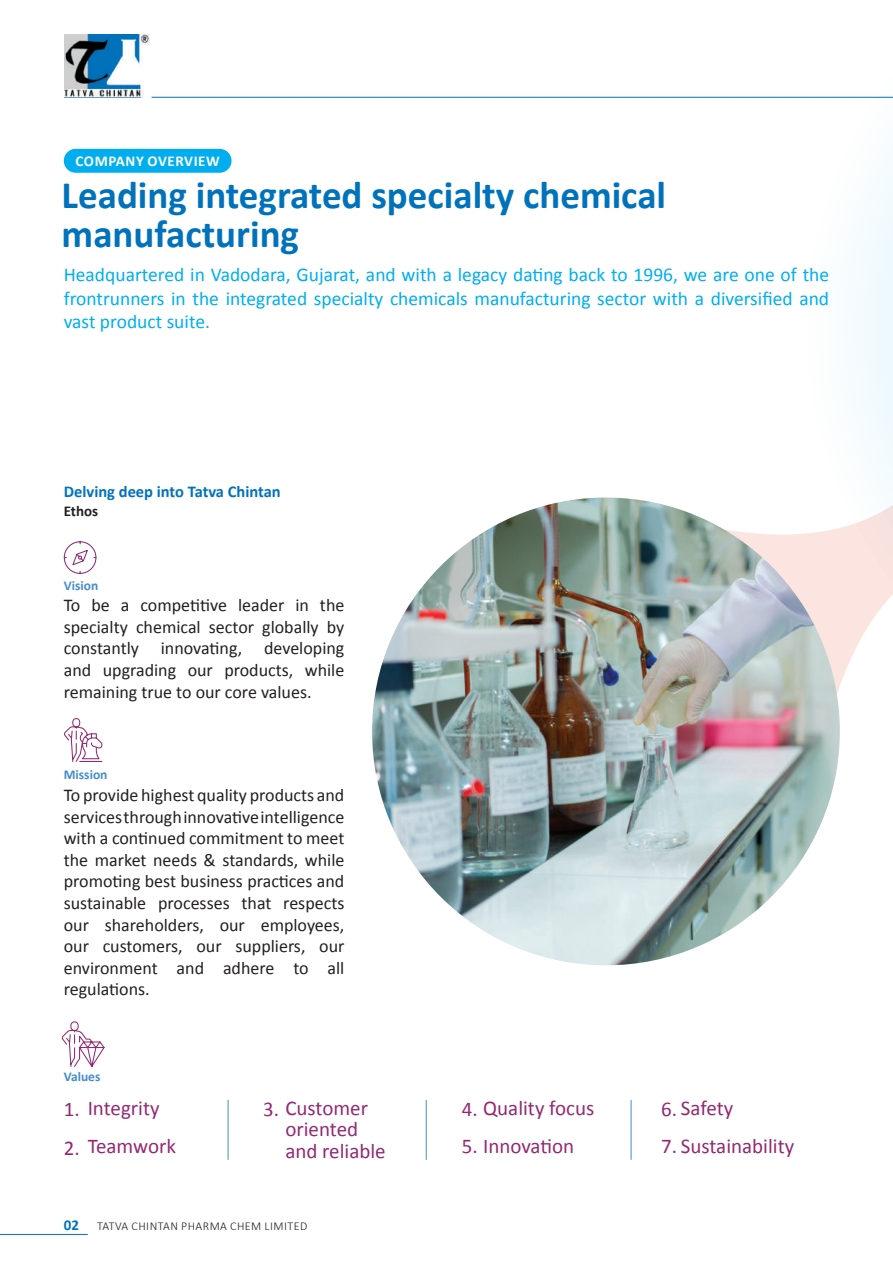
<style>
.page{position:relative;width:893px;height:1263px;background:#fff}
.page>*{position:absolute;margin:0;border:0;box-sizing:border-box;transform-origin:0 0}
.t1{font:700 39px/39px "Calibri";color:#0072bc}
.t2{font:21px/21.6px "Calibri";color:#932972}
.t3{font:19.5px/23.4px "Calibri";color:#00aeef;text-align:justify}
.t4{font:18px/21.6px "Calibri";color:#231f20;text-align:justify}
.t5{font:700 16.5px "Calibri";color:#0072bc}
.t6{font:700 15px "Calibri";letter-spacing:.04em;color:#fff}
.t7{font:700 15px "Calibri";color:#231f20}
.t8{font:700 13.5px "Calibri";color:#448dcb}
.t9{font:300 12px "Calibri";letter-spacing:.04em;color:#231f20}
.s1{font-weight:700;font-size:15px;color:#0072bc}
</style>
<div class="page">
<img style="left:65px;top:35px;width:85px;height:63px">
<svg style="left:389px;top:164px;width:504px;height:781px"></svg>
<img style="left:372px;top:497px;width:468px;height:468px;border-radius:234px">
<svg style="left:63px;top:541px;width:34px;height:33px"></svg>
<svg style="left:64px;top:718px;width:39px;height:44px"></svg>
<svg style="left:61px;top:1021px;width:44px;height:46px"></svg>
<hr style="left:228px;top:1100px;width:1px;height:60px;background:#448dcb">
<hr style="left:426px;top:1100px;width:1px;height:60px;background:#448dcb">
<hr style="left:631px;top:1100px;width:1px;height:60px;background:#448dcb">
<hr style="left:152px;top:97px;width:741px;height:1px;background:#0072bc">
<hr style="left:0;top:1234px;width:88px;height:1px;background:#0072bc">
<div style="left:64px;top:149px;width:168px;height:24px;background:#00aeef;border-radius:12px"></div>
<p class="t6" style="left:76px;top:152px;width:146px">COMPANY OVERVIEW</p>
<h1 class="t1" style="left:62px;top:175px;width:606px">Leading integrated specialty chemical manufacturing</h1>
<p class="t3" style="left:64px;top:263px;width:767px">Headquartered in Vadodara, Gujarat, and with a legacy dating back to 1996, we are one of the frontrunners in the integrated specialty chemicals manufacturing sector with a diversified and vast product suite.</p>
<p class="t5" style="left:64px;top:481px;width:218px">Delving deep into Tatva Chintan</p>
<p class="t7" style="left:64px;top:502px;width:36px">Ethos</p>
<p class="t8" style="left:64px;top:576px;width:36px">Vision</p>
<p class="t4" style="left:64px;top:594px;width:282px">To be a competitive leader in the specialty chemical sector globally by constantly innovating, developing and upgrading our products, while remaining true to our core values.</p>
<p class="t8" style="left:64px;top:766px;width:45px">Mission</p>
<p class="t4" style="left:64px;top:784px;width:282px">To provide highest quality products and services through innovative intelligence with a continued commitment to meet the market needs &amp; standards, while promoting best business practices and sustainable processes that respects our shareholders, our employees, our customers, our suppliers, our environment and adhere to all regulations.</p>
<p class="t8" style="left:64px;top:1068px;width:38px">Values</p>
<p class="t2" style="left:64px;top:1097px;width:97px">1. Integrity</p>
<p class="t2" style="left:64px;top:1135px;width:114px">2. Teamwork</p>
<p class="t2" style="left:263px;top:1097px;width:106px">3. Customer</p>
<p class="t2" style="left:462px;top:1097px;width:134px">4. Quality focus</p>
<p class="t2" style="left:462px;top:1135px;width:114px">5. Innovation</p>
<p class="t2" style="left:285px;top:1118px;width:102px">oriented and reliable</p>
<p class="t9" style="left:64px;top:1218px;width:245px"><span class="s1">02</span> TATVA CHINTAN PHARMA CHEM LIMITED</p>
<p class="t2" style="left:661px;top:1097px;width:73px">6. Safety</p>
<p class="t2" style="left:661px;top:1135px;width:135px">7. Sustainability</p>
</div>
